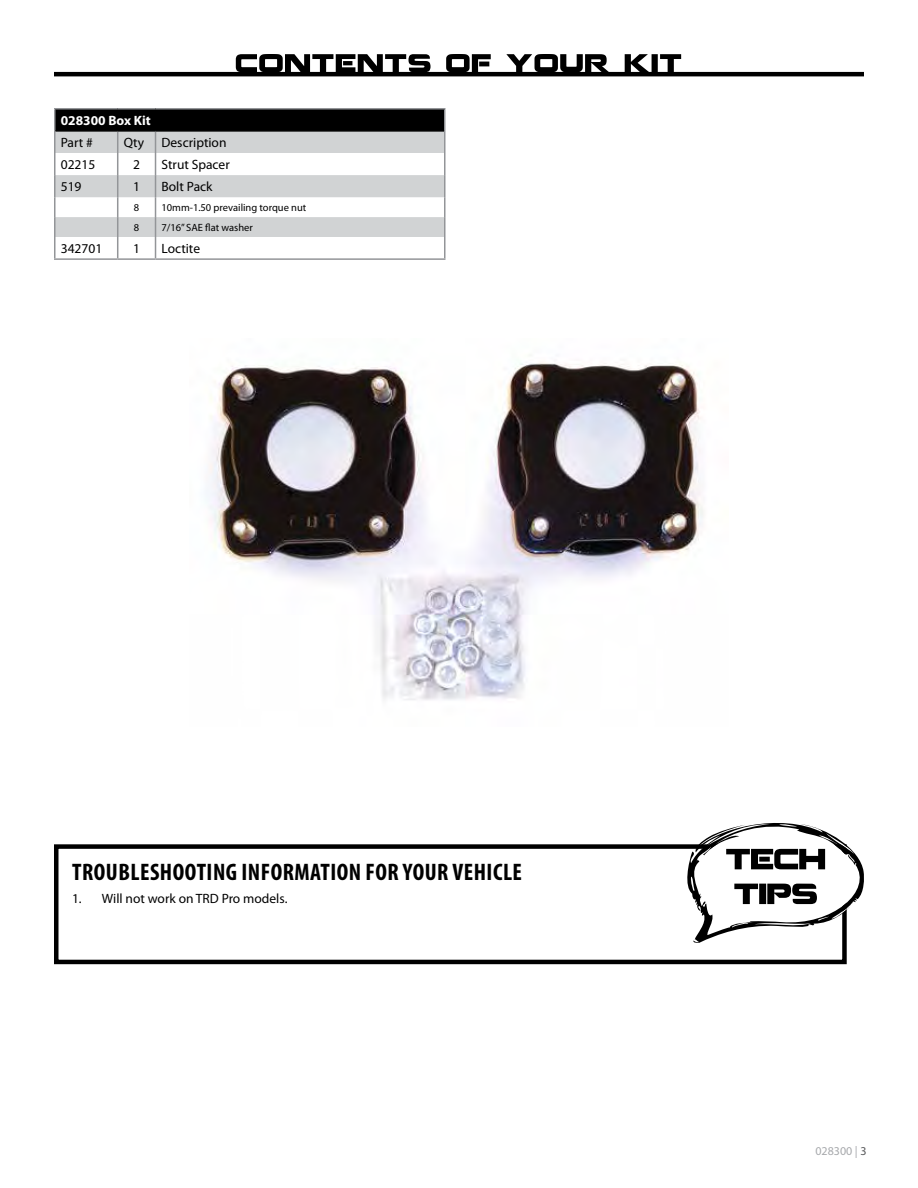
<style>
.page{position:relative;width:918px;height:1188px;background:#fff}
.page>*{position:absolute;margin:0;border:0;box-sizing:border-box;transform-origin:0 0}
.t1{font:700 condensed 24px "Myriad Pro";letter-spacing:.02em;color:#000}
.t2{font:13.5px "Myriad Pro";color:#000}
.t3{font:700 13.5px "Myriad Pro";color:#fff}
.t4{font:12px "Myriad Pro";color:#a7a9ac}
.t5{font:10.5px "Myriad Pro";color:#000}
.s1{color:#58595b}
</style>
<div class="page">
<svg style="left:236px;top:54px;width:445px;height:18px"></svg>
<hr style="left:54px;top:72px;width:810px;height:4px;background:#000">
<div style="left:55px;top:109px;width:390px;height:22px;background:#000"></div>
<hr style="left:54px;top:108px;width:64px;height:2px;background:#939598">
<hr style="left:54px;top:110px;width:2px;height:21px;background:#939598">
<hr style="left:118px;top:108px;width:38px;height:2px;background:#939598">
<hr style="left:156px;top:108px;width:290px;height:2px;background:#939598">
<hr style="left:444px;top:110px;width:2px;height:21px;background:#939598">
<hr style="left:54px;top:131px;width:2px;height:22px;background:#939598">
<hr style="left:444px;top:131px;width:2px;height:22px;background:#939598">
<hr style="left:54px;top:153px;width:2px;height:22px;background:#939598">
<hr style="left:444px;top:153px;width:2px;height:22px;background:#939598">
<hr style="left:54px;top:175px;width:2px;height:22px;background:#939598">
<hr style="left:444px;top:175px;width:2px;height:22px;background:#939598">
<hr style="left:54px;top:197px;width:2px;height:20px;background:#939598">
<hr style="left:444px;top:197px;width:2px;height:20px;background:#939598">
<hr style="left:54px;top:217px;width:2px;height:20px;background:#939598">
<hr style="left:444px;top:217px;width:2px;height:20px;background:#939598">
<hr style="left:54px;top:237px;width:2px;height:21px;background:#939598">
<svg style="left:55px;top:131px;width:390px;height:127px"></svg>
<hr style="left:444px;top:237px;width:2px;height:21px;background:#939598">
<hr style="left:54px;top:258px;width:64px;height:2px;background:#939598">
<hr style="left:118px;top:258px;width:38px;height:2px;background:#939598">
<hr style="left:156px;top:258px;width:290px;height:2px;background:#939598">
<hr style="left:56px;top:130px;width:62px;height:2px;background:#000">
<hr style="left:118px;top:130px;width:38px;height:2px;background:#000">
<hr style="left:156px;top:130px;width:288px;height:2px;background:#000">
<img style="left:206px;top:362px;width:498px;height:338px">
<div style="left:54px;top:844px;width:793px;height:120px;border:4px solid #000"></div>
<svg style="left:687px;top:823px;width:177px;height:120px"></svg>
<p class="t3" style="left:61px;top:112px;width:92px">028300 Box Kit</p>
<p class="t2" style="left:61px;top:134px;width:34px">Part #</p>
<p class="t2" style="left:124px;top:134px;width:22px">Qty</p>
<p class="t2" style="left:162px;top:134px;width:67px">Description</p>
<p class="t2" style="left:61px;top:156px;width:36px">02215</p>
<p class="t2" style="left:133px;top:156px;width:8px">2</p>
<p class="t2" style="left:162px;top:156px;width:70px">Strut Spacer</p>
<p class="t2" style="left:61px;top:178px;width:22px">519</p>
<p class="t2" style="left:133px;top:178px;width:8px">1</p>
<p class="t2" style="left:162px;top:178px;width:53px">Bolt Pack</p>
<p class="t5" style="left:134px;top:201px;width:7px">8</p>
<p class="t5" style="left:162px;top:201px;width:146px">10mm-1.50 prevailing torque nut</p>
<p class="t5" style="left:134px;top:221px;width:7px">8</p>
<p class="t5" style="left:162px;top:221px;width:93px">7/16” SAE flat washer</p>
<p class="t2" style="left:61px;top:240px;width:43px">342701</p>
<p class="t2" style="left:133px;top:240px;width:8px">1</p>
<p class="t2" style="left:162px;top:240px;width:40px">Loctite</p>
<h1 class="t1" style="left:72px;top:857px;width:451px">TROUBLESHOOTING INFORMATION FOR YOUR VEHICLE</h1>
<p class="t2" style="left:72px;top:890px;width:217px">1. Will not work on TRD Pro models.</p>
<p class="t4" style="left:815px;top:1143px;width:53px">028300 | <span class="s1">3</span></p>
</div>
